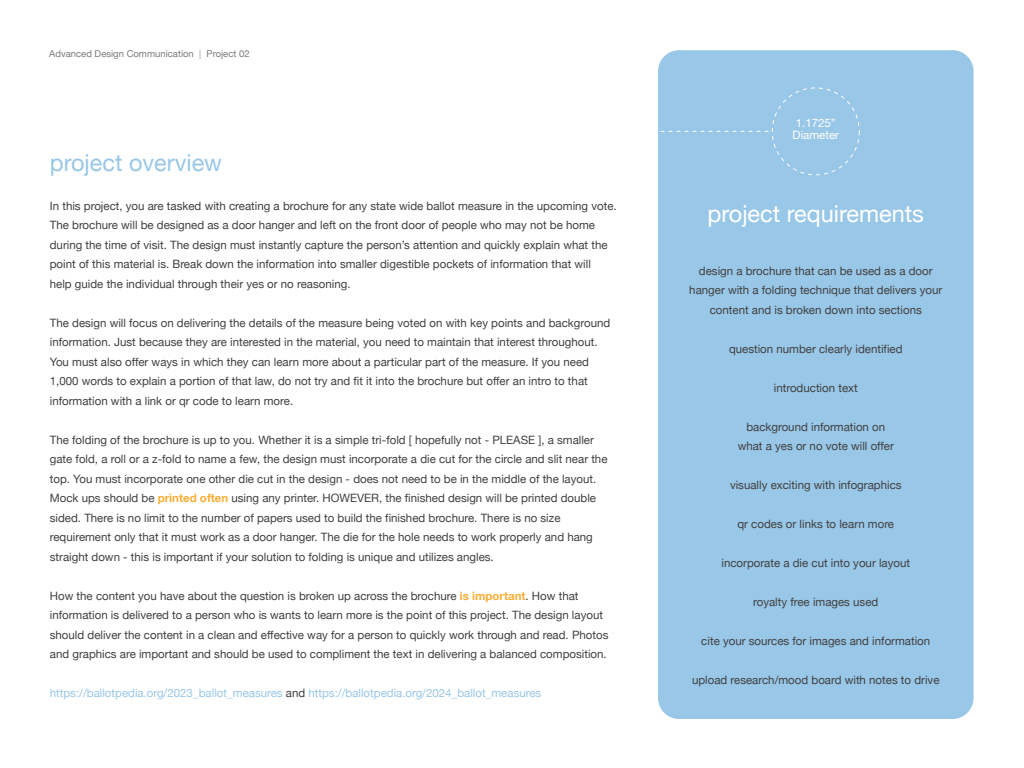
<style>
.page{position:relative;width:1024px;height:768px;background:#fff}
.page>*{position:absolute;margin:0;border:0;box-sizing:border-box;transform-origin:0 0}
.t1{font:23.5px "Helvetica Neue";color:#fff}
.t2{font:23.5px "Helvetica Neue";color:#99c7e8}
.t3{font:11.5px/19.5px "Helvetica Neue";color:#414040}
.t4{font:11.5px "Helvetica Neue";color:#99c7e8}
.t5{font:11.5px/11.5px "Helvetica Neue";color:#fff}
.t6{font:9.5px "Helvetica Neue";color:#7a7c7f}
.s1{font-weight:300}
.s2{font-weight:700;color:#fbad34}
.s3{color:#414040}
</style>
<div class="page">
<div style="left:658px;top:50px;width:316px;height:669px;background:#99c7e8;border-radius:21px"></div>
<svg style="left:661px;top:131px;width:111px;height:1px"></svg>
<p class="t6" style="left:49px;top:47px;width:202px">Advanced Design Communication <span class="s1">|</span> Project 02</p>
<h1 class="t2" style="left:50px;top:145px;width:174px">project overview</h1>
<p class="t3" style="left:50px;top:197px;width:568px">In this project, you are tasked with creating a brochure for any state wide ballot measure in the upcoming vote.<br>The brochure will be designed as a door hanger and left on the front door of people who may not be home during the time of visit. The design must instantly capture the person’s attention and quickly explain what the point of this material is. Break down the information into smaller digestible pockets of information that will<br>help guide the individual through their yes or no reasoning.</p>
<p class="t3" style="left:50px;top:314px;width:562px">The design will focus on delivering the details of the measure being voted on with key points and background information. Just because they are interested in the material, you need to maintain that interest throughout.<br>You must also offer ways in which they can learn more about a particular part of the measure. If you need 1,000 words to explain a portion of that law, do not try and fit it into the brochure but offer an intro to that information with a link or qr code to learn more.</p>
<p class="t3" style="left:50px;top:431px;width:559px">The folding of the brochure is up to you. Whether it is a simple tri-fold [ hopefully not - PLEASE ], a smaller gate fold, a roll or a z-fold to name a few, the design must incorporate a die cut for the circle and slit near the top. You must incorporate one other die cut in the design - does not need to be in the middle of the layout.<br>Mock ups should be <span class="s2">printed often</span> using any printer. HOWEVER, the finished design will be printed double sided. There is no limit to the number of papers used to build the finished brochure. There is no size requirement only that it must work as a door hanger. The die for the hole needs to work properly and hang straight down - this is important if your solution to folding is unique and utilizes angles.</p>
<p class="t3" style="left:50px;top:587px;width:560px">How the content you have about the question is broken up across the brochure <span class="s2">is important</span>. How that information is delivered to a person who is wants to learn more is the point of this project. The design layout should deliver the content in a clean and effective way for a person to quickly work through and read. Photos and graphics are important and should be used to compliment the text in delivering a balanced composition.</p>
<p class="t4" style="left:50px;top:685px;width:493px">https://ballotpedia.org/2023_ballot_measures <span class="s3">and</span> https://ballotpedia.org/2024_ballot_measures</p>
<p class="t5" style="left:793px;top:118px;width:48px">1.1725”<br>Diameter</p>
<h1 class="t1" style="left:708px;top:197px;width:218px">project requirements</h1>
<p class="t3" style="left:689px;top:262px;width:254px;text-align:center">design a brochure that can be used as a door hanger with a folding technique that delivers your content and is broken down into sections</p>
<p class="t3" style="left:729px;top:340px;width:175px">question number clearly identified</p>
<p class="t3" style="left:774px;top:379px;width:85px">introduction text</p>
<p class="t3" style="left:738px;top:418px;width:158px;text-align:center">background information on what a yes or no vote will offer</p>
<p class="t3" style="left:730px;top:476px;width:173px">visually exciting with infographics</p>
<p class="t3" style="left:737px;top:515px;width:158px">qr codes or links to learn more</p>
<p class="t3" style="left:721px;top:554px;width:190px">incorporate a die cut into your layout</p>
<p class="t3" style="left:753px;top:593px;width:127px">royalty free images used</p>
<p class="t3" style="left:701px;top:632px;width:230px">cite your sources for images and information</p>
<p class="t3" style="left:692px;top:671px;width:249px">upload research/mood board with notes to drive</p>
</div>
